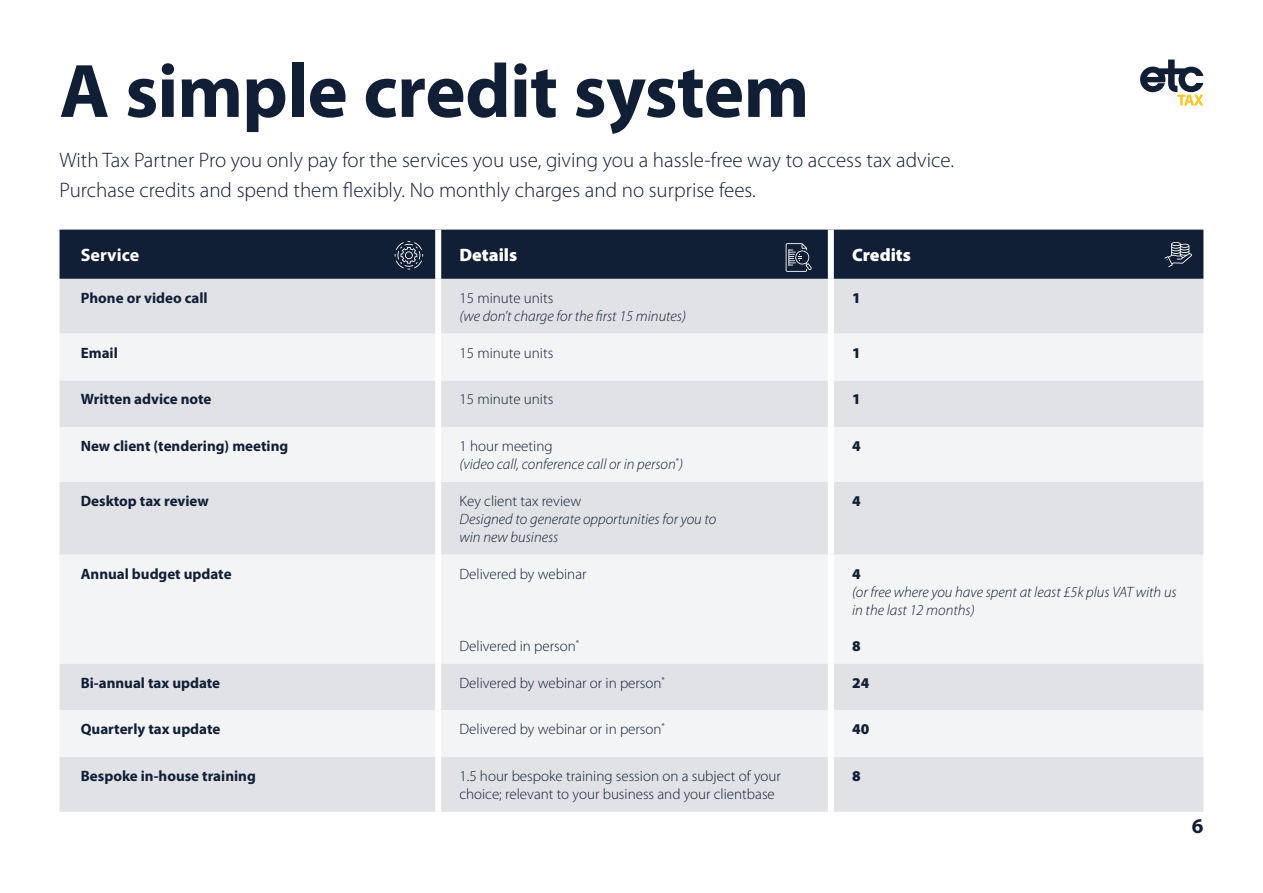
<style>
.page{position:relative;width:1263px;height:893px;background:#fff}
.page>*{position:absolute;margin:0;border:0;box-sizing:border-box;transform-origin:0 0}
.t1{font:700 76.5px "Myriad Pro";letter-spacing:-.01em;color:#101e36}
.t2{font:300 21px "Myriad Pro";color:#101e36}
.t3{font:700 21px "Myriad Pro";color:#101e36}
.t4{font:900 18px "Myriad Pro";color:#fff}
.t5{font:700 18px "Myriad Pro";color:#fff}
.t6{font:italic 300 15px/18px "Myriad Pro";color:#101e36}
.t7{font:300 15px/18px "Myriad Pro";color:#101e36}
.t8{font:700 15px "Myriad Pro";color:#101e36}
.t9{font:900 15px "Myriad Pro";color:#101e36}
.s1{font-style:normal}
.s2{font-weight:900;font-style:normal}
</style>
<div class="page">
<div style="left:60px;top:230px;width:1143px;height:49px;background:#101e36"></div>
<div style="left:60px;top:279px;width:1143px;height:533px;background:#e0e2e5"></div>
<svg style="left:60px;top:334px;width:1143px;height:423px;fill:#f3f4f5"></svg>
<div style="left:435px;top:230px;width:6px;height:49px;background:#fff"></div>
<div style="left:828px;top:230px;width:6px;height:49px;background:#fff"></div>
<div style="left:435px;top:279px;width:6px;height:55px;background:#fff"></div>
<div style="left:828px;top:279px;width:6px;height:55px;background:#fff"></div>
<div style="left:435px;top:334px;width:6px;height:46px;background:#fff"></div>
<div style="left:828px;top:334px;width:6px;height:46px;background:#fff"></div>
<div style="left:435px;top:380px;width:6px;height:47px;background:#fff"></div>
<div style="left:828px;top:380px;width:6px;height:47px;background:#fff"></div>
<div style="left:435px;top:482px;width:6px;height:73px;background:#fff"></div>
<div style="left:828px;top:482px;width:6px;height:73px;background:#fff"></div>
<div style="left:435px;top:663px;width:6px;height:47px;background:#fff"></div>
<div style="left:828px;top:663px;width:6px;height:47px;background:#fff"></div>
<div style="left:435px;top:757px;width:6px;height:55px;background:#fff"></div>
<div style="left:828px;top:757px;width:6px;height:55px;background:#fff"></div>
<div style="left:435px;top:427px;width:6px;height:55px;background:#fff"></div>
<div style="left:828px;top:427px;width:6px;height:55px;background:#fff"></div>
<div style="left:435px;top:555px;width:6px;height:108px;background:#fff"></div>
<div style="left:828px;top:555px;width:6px;height:108px;background:#fff"></div>
<div style="left:435px;top:710px;width:6px;height:47px;background:#fff"></div>
<div style="left:828px;top:710px;width:6px;height:47px;background:#fff"></div>
<svg style="left:395px;top:241px;width:28px;height:29px"></svg>
<svg style="left:786px;top:243px;width:26px;height:29px"></svg>
<svg style="left:1164px;top:241px;width:28px;height:26px"></svg>
<svg style="left:1140px;top:60px;width:63px;height:46px"></svg>
<p class="t1" style="left:60px;top:48px;width:751px">A simple credit system</p>
<p class="t2" style="left:60px;top:149px;width:896px">With Tax Partner Pro you only pay for the services you use, giving you a hassle-free way to access tax advice.</p>
<p class="t2" style="left:60px;top:178px;width:698px">Purchase credits and spend them flexibly. No monthly charges and no surprise fees.</p>
<p class="t5" style="left:81px;top:245px;width:60px">Service</p>
<p class="t4" style="left:459px;top:245px;width:59px">Details</p>
<p class="t4" style="left:852px;top:245px;width:60px">Credits</p>
<p class="t8" style="left:81px;top:289px;width:128px">Phone or video call</p>
<p class="t6" style="left:459px;top:289px;width:228px"><span class="s1">15 minute units<br></span>(we don’t charge for the first 15 minutes)</p>
<p class="t9" style="left:852px;top:289px;width:10px">1</p>
<p class="t8" style="left:81px;top:344px;width:39px">Email</p>
<p class="t7" style="left:459px;top:344px;width:95px">15 minute units</p>
<p class="t9" style="left:852px;top:344px;width:10px">1</p>
<p class="t8" style="left:81px;top:391px;width:132px">Written advice note</p>
<p class="t7" style="left:459px;top:391px;width:95px">15 minute units</p>
<p class="t9" style="left:852px;top:391px;width:10px">1</p>
<p class="t8" style="left:81px;top:438px;width:209px">New client (tendering) meeting</p>
<p class="t6" style="left:459px;top:438px;width:225px"><span class="s1">1 hour meeting<br></span>(video call, conference call or in person<sup>*</sup>)</p>
<p class="t9" style="left:852px;top:438px;width:10px">4</p>
<p class="t8" style="left:81px;top:492px;width:130px">Desktop tax review</p>
<p class="t6" style="left:459px;top:492px;width:258px"><span class="s1">Key client tax review<br></span>Designed to generate opportunities for you to win new business</p>
<p class="t9" style="left:852px;top:492px;width:10px">4</p>
<p class="t8" style="left:81px;top:565px;width:152px">Annual budget update</p>
<p class="t7" style="left:459px;top:565px;width:129px">Delivered by webinar</p>
<p class="t6" style="left:852px;top:565px;width:326px"><span class="s2">4<br></span>(or free where you have spent at least £5k plus VAT with us in the last 12 months)</p>
<p class="t9" style="left:852px;top:637px;width:10px">8</p>
<p class="t7" style="left:459px;top:637px;width:121px">Delivered in person<sup>*</sup></p>
<p class="t8" style="left:81px;top:674px;width:141px">Bi-annual tax update</p>
<p class="t7" style="left:459px;top:674px;width:207px">Delivered by webinar or in person<sup>*</sup></p>
<p class="t9" style="left:852px;top:674px;width:19px">24</p>
<p class="t8" style="left:81px;top:721px;width:141px">Quarterly tax update</p>
<p class="t7" style="left:459px;top:720px;width:207px">Delivered by webinar or in person<sup>*</sup></p>
<p class="t9" style="left:852px;top:721px;width:19px">40</p>
<p class="t8" style="left:81px;top:768px;width:176px">Bespoke in-house training</p>
<p class="t7" style="left:459px;top:767px;width:323px">1.5 hour bespoke training session on a subject of your choice; relevant to your business and your clientbase</p>
<p class="t9" style="left:852px;top:767px;width:10px">8</p>
<h2 class="t3" style="left:1192px;top:815px;width:13px">6</h2>
</div>
